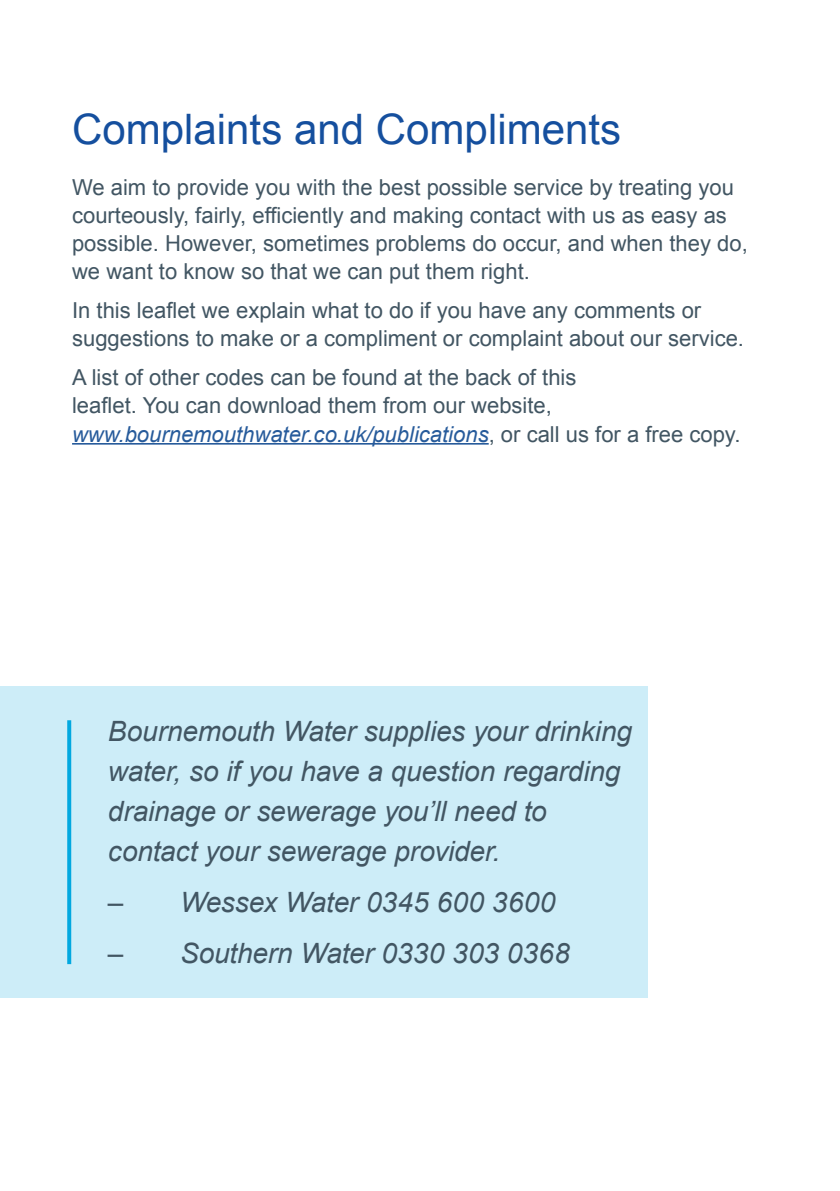
<style>
.page{position:relative;width:840px;height:1191px;background:#fff}
.page>*{position:absolute;margin:0;border:0;box-sizing:border-box;transform-origin:0 0}
.t1{font:42px "Arial";color:#154f9e}
.t2{font:italic 28px/40px "Arial";letter-spacing:-.005em;color:#425663}
.t3{font:22px/28px "Arial";color:#425663}
.s1{font-style:italic;color:#275b9b}
</style>
<div class="page">
<hr style="left:72px;top:443px;width:416px;height:1px;background:#275b9b">
<div style="left:0;top:686px;width:647px;height:312px;background:#cdedf8"></div>
<svg style="left:67px;top:720px;width:4px;height:244px"></svg>
<h1 class="t1" style="left:72px;top:102px;width:550px">Complaints and Compliments</h1>
<p class="t3" style="left:72px;top:173px;width:677px">We aim to provide you with the best possible service by treating you courteously, fairly, efficiently and making contact with us as easy as possible. However, sometimes problems do occur, and when they do, we want to know so that we can put them right.</p>
<p class="t3" style="left:72px;top:297px;width:673px">In this leaflet we explain what to do if you have any comments or suggestions to make or a compliment or complaint about our service.</p>
<p class="t3" style="left:72px;top:364px;width:669px">A list of other codes can be found at the back of this<br>leaflet. You can download them from our website, <span class="s1">www.bournemouthwater.co.uk/publications</span>, or call us for a free copy.</p>
<p class="t2" style="left:108px;top:711px;width:525px">Bournemouth Water supplies your drinking water, so if you have a question regarding drainage or sewerage you’ll need to contact your sewerage provider.</p>
<p class="t2" style="left:108px;top:882px;width:448px">– Wessex Water 0345 600 3600</p>
<p class="t2" style="left:108px;top:934px;width:463px">– Southern Water 0330 303 0368</p>
</div>
